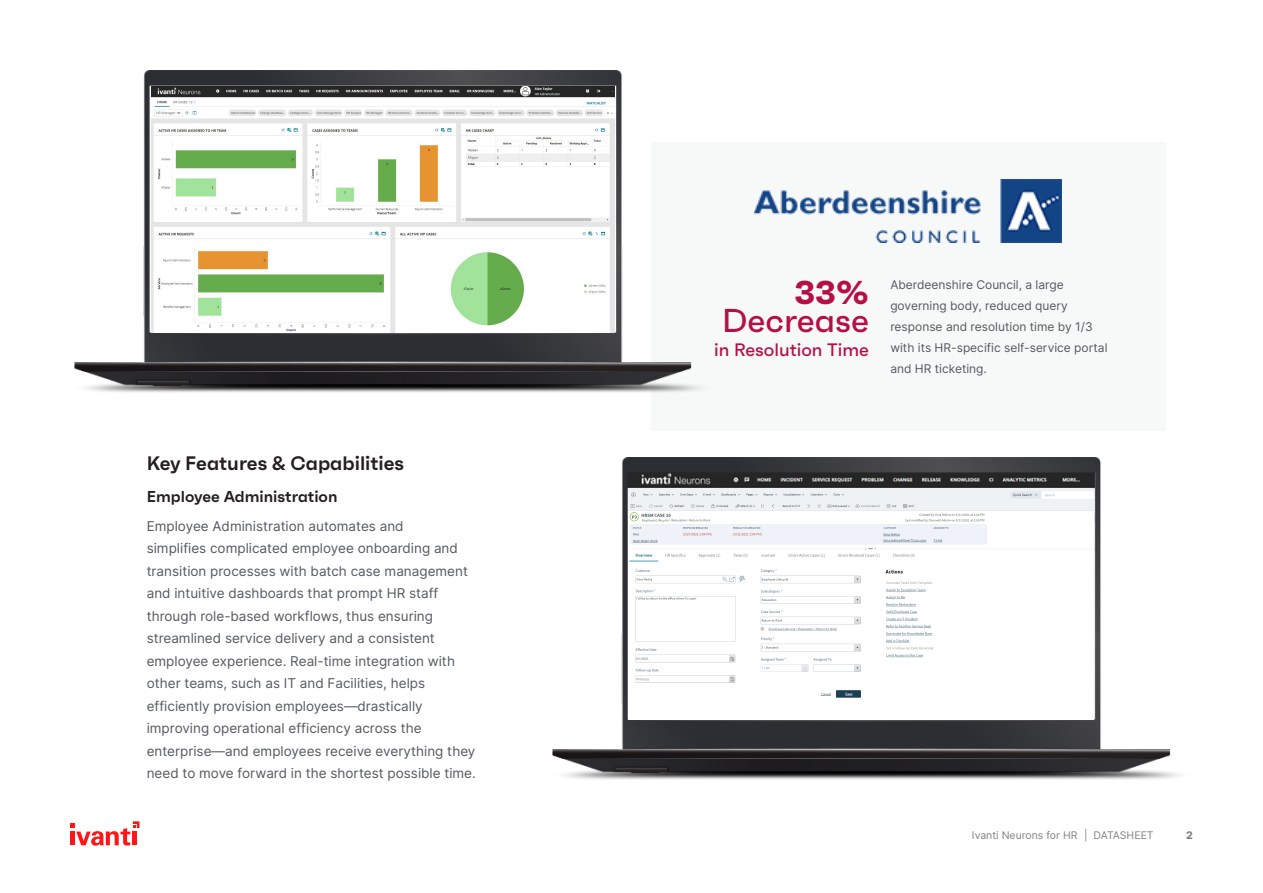
<style>
.page{position:relative;width:1263px;height:893px;background:#fff}
.page>*{position:absolute;margin:0;border:0;box-sizing:border-box;transform-origin:0 0}
.t1{font:500 33px/28.5px "Faktum";color:#b60f45;text-align:right}
.Heading_1{font:600 19.5px "Faktum";color:#231f20}
.t2{font:500 18px "Faktum";color:#b60f45}
.Heading_2{font:600 15.75px "Faktum";color:#231f20}
.t3{font:13.5px/22.5px "Inter";color:#555960}
.t4{font:12px/21px "Inter";color:#555960}
.t5{font:10.5px "Inter";color:#848182}
.t6{font:800 10.5px "Inter";color:#848182}
.s1{font-weight:700}
</style>
<div class="page">
<svg style="left:70px;top:821px;width:69px;height:25px"></svg>
<div style="left:651px;top:142px;width:514px;height:289px;background:#f7f8f8"></div>
<img style="left:74px;top:70px;width:626px;height:323px">
<img style="left:552px;top:457px;width:627px;height:323px">
<img style="left:151px;top:86px;width:463px;height:246px">
<img style="left:629px;top:489px;width:465px;height:230px">
<img style="left:755px;top:180px;width:306px;height:63px">
<p class="Heading_1" style="left:147px;top:451px;width:259px">Key Features &amp; Capabilities</p>
<p class="Heading_2" style="left:147px;top:486px;width:192px">Employee Administration</p>
<p class="t3" style="left:147px;top:514px;width:331px">Employee Administration automates and<br>simplifies complicated employee onboarding and transition processes with batch case management and intuitive dashboards that prompt HR staff through role-based workflows, thus ensuring streamlined service delivery and a consistent employee experience. Real-time integration with other teams, such as IT and Facilities, helps efficiently provision employees—drastically improving operational efficiency across the enterprise—and employees receive everything they need to move forward in the shortest possible time.</p>
<p class="t1" style="left:722px;top:277px;width:148px"><span class="s1">33%<br></span>Decrease</p>
<p class="t2" style="left:714px;top:339px;width:156px">in Resolution Time</p>
<p class="t4" style="left:890px;top:274px;width:219px">Aberdeenshire Council, a large governing body, reduced query response and resolution time by 1/3 with its HR-specific self-service portal and HR ticketing.</p>
<p class="t5" style="left:972px;top:828px;width:183px">Ivanti Neurons for HR | DATASHEET</p>
<p class="t6" style="left:1186px;top:828px;width:8px">2</p>
</div>
